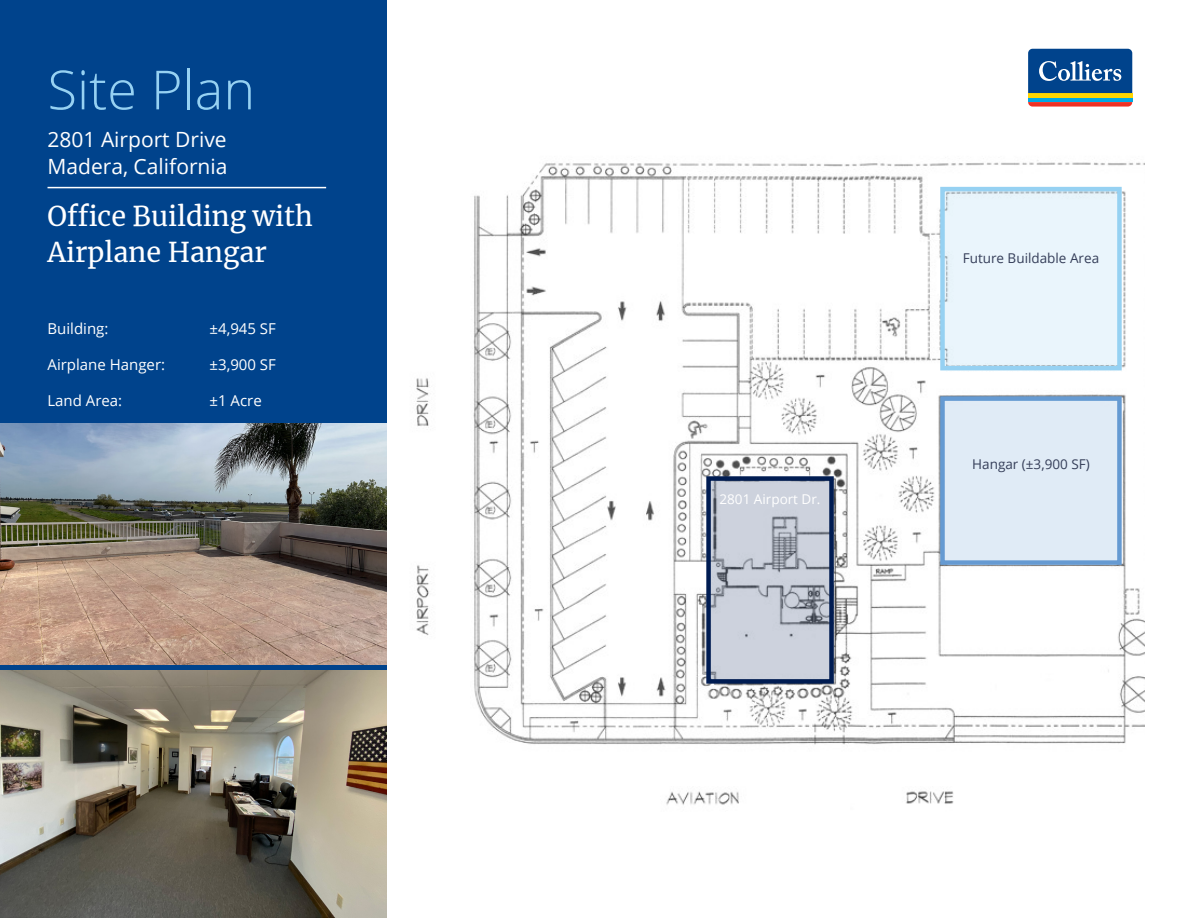
<style>
.page{position:relative;width:1188px;height:918px;background:#fff}
.page>*{position:absolute;margin:0;border:0;box-sizing:border-box;transform-origin:0 0}
.t1{font:300 54px "Open Sans";color:#96d1f2}
.t2{font:27px/36px "Merriweather";color:#fff}
.t3{font:21px/27px "Open Sans";color:#fff}
.t4{font:15px "Open Sans";color:#fff}
.t5{font:13.5px "Open Sans";color:#353e59}
.t6{font:13.5px "Open Sans";color:#fff}
</style>
<div class="page">
<div style="left:0;top:0;width:387px;height:918px;background:#00438c"></div>
<img style="left:416px;top:160px;width:729px;height:645px">
<img style="left:0;top:671px;width:387px;height:247px">
<hr style="left:48px;top:187px;width:278px;height:1px;background:#fff">
<div style="left:943px;top:399px;width:176px;height:164px;background:#e0ebf6"></div>
<div style="left:940px;top:396px;width:182px;height:169px;border:4px solid #659ad2"></div>
<div style="left:943px;top:189px;width:176px;height:179px;background:#eaf5fc"></div>
<div style="left:940px;top:187px;width:182px;height:183px;border:4px solid #96d1f2"></div>
<svg style="left:711px;top:481px;width:118px;height:198px;fill:#cdd2dd"></svg>
<div style="left:706px;top:476px;width:128px;height:208px;border:4px solid #001c52"></div>
<svg style="left:1026px;top:47px;width:108px;height:61px"></svg>
<hr style="left:1028px;top:98px;width:104px;height:4px;background:#00a8e4">
<div style="left:1028px;top:93px;width:104px;height:5px;background:#ffd600"></div>
<svg style="left:1028px;top:102px;width:104px;height:5px"></svg>
<svg style="left:1028px;top:49px;width:104px;height:44px"></svg>
<img style="left:0;top:423px;width:387px;height:241px">
<h1 class="t1" style="left:48px;top:53px;width:209px">Site Plan</h1>
<h3 class="t3" style="left:48px;top:125px;width:181px">2801 Airport Drive<br>Madera, California</h3>
<h2 class="t2" style="left:48px;top:198px;width:267px">Office Building with<br>Airplane Hangar</h2>
<p class="t4" style="left:48px;top:319px;width:62px">Building:</p>
<p class="t4" style="left:210px;top:319px;width:68px">±4,945 SF</p>
<p class="t4" style="left:48px;top:355px;width:119px">Airplane Hanger:</p>
<p class="t4" style="left:210px;top:355px;width:68px">±3,900 SF</p>
<p class="t4" style="left:48px;top:391px;width:76px">Land Area:</p>
<p class="t4" style="left:210px;top:391px;width:54px">±1 Acre</p>
<p class="t6" style="left:720px;top:490px;width:103px">2801 Airport Dr.</p>
<p class="t5" style="left:963px;top:249px;width:138px">Future Buildable Area</p>
<p class="t5" style="left:972px;top:455px;width:119px">Hangar (±3,900 SF)</p>
</div>
